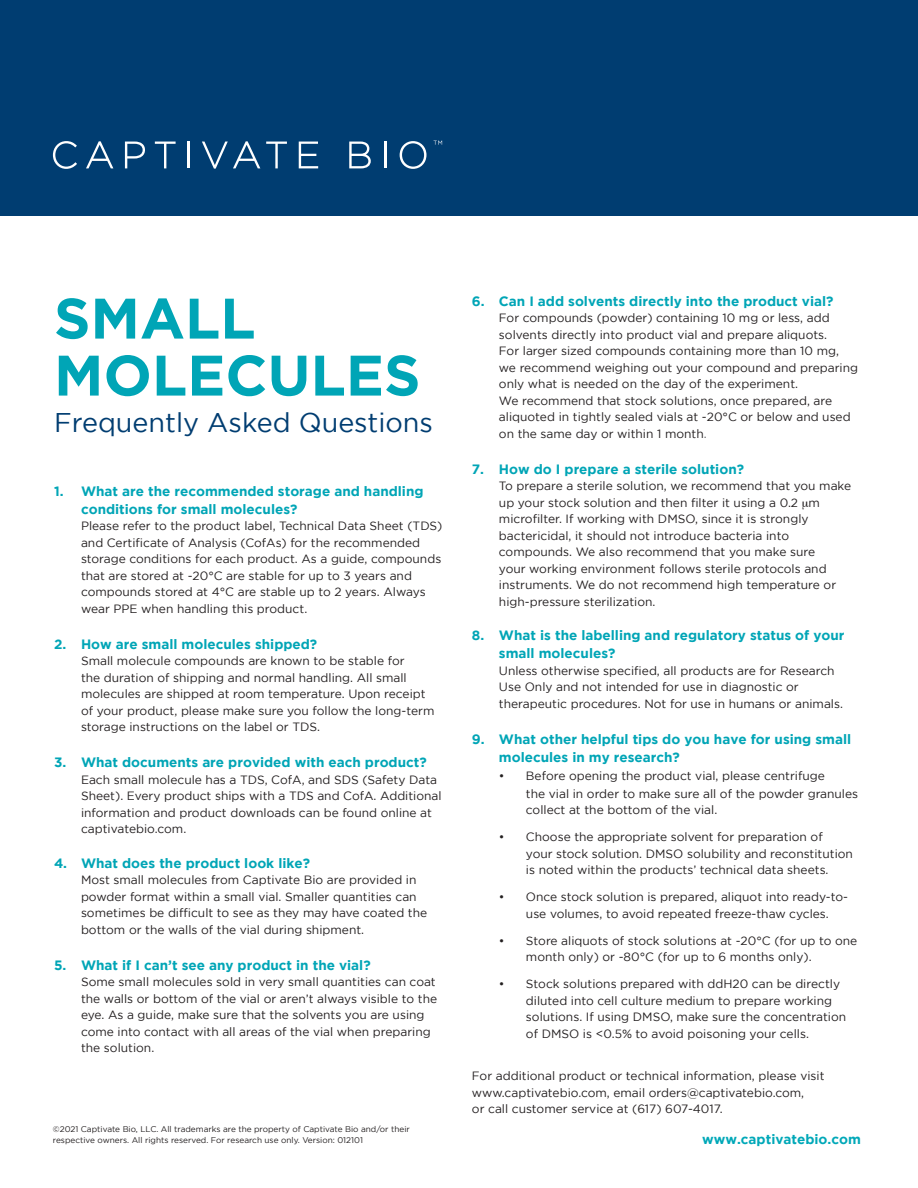
<style>
.page{position:relative;width:918px;height:1188px;background:#fff}
.page>*{position:absolute;margin:0;border:0;box-sizing:border-box;transform-origin:0 0}
.t1{font:700 57px "Gotham";color:#00a5b6}
.t2{font:27px "Gotham";color:#003d71}
.t3{font:700 13.5px/18px "Gotham";color:#00a5b6}
.t4{font:700 13.5px "Gotham";color:#00a8b8}
.t5{font:12px/16.5px "Gotham";color:#231f20}
.t6{font:8.25px/10.5px "Gotham";color:#231f20}
.s1{color:#636366}
</style>
<div class="page">
<div style="left:0;top:0;width:918px;height:216px;background:#003d71"></div>
<svg style="left:53px;top:141px;width:24px;height:28px"></svg>
<svg style="left:86px;top:141px;width:27px;height:27px"></svg>
<svg style="left:125px;top:142px;width:20px;height:26px"></svg>
<svg style="left:155px;top:142px;width:21px;height:26px"></svg>
<hr style="left:188px;top:142px;width:2px;height:26px;background:#fff">
<svg style="left:202px;top:141px;width:58px;height:28px"></svg>
<svg style="left:266px;top:142px;width:21px;height:26px"></svg>
<svg style="left:299px;top:142px;width:19px;height:26px"></svg>
<svg style="left:349px;top:142px;width:22px;height:26px"></svg>
<hr style="left:384px;top:142px;width:2px;height:26px;background:#fff">
<svg style="left:400px;top:141px;width:27px;height:28px"></svg>
<svg style="left:434px;top:141px;width:8px;height:4px"></svg>
<p class="t1" style="left:54px;top:285px;width:203px">SMALL</p>
<p class="t1" style="left:54px;top:342px;width:368px">MOLECULES</p>
<p class="t2" style="left:54px;top:407px;width:381px">Frequently Asked Questions</p>
<p class="t3" style="left:81px;top:482px;width:344px;text-indent:-27px">1. What are the recommended storage and handling conditions for small molecules?</p>
<p class="t5" style="left:81px;top:518px;width:363px">Please refer to the product label, Technical Data Sheet (TDS) and Certificate of Analysis (CofAs) for the recommended storage conditions for each product. As a guide, compounds that are stored at -20°C are stable for up to 3 years and compounds stored at 4°C are stable up to 2 years. Always wear PPE when handling this product.</p>
<p class="t3" style="left:54px;top:635px;width:265px">2. How are small molecules shipped?</p>
<p class="t5" style="left:81px;top:653px;width:355px">Small molecule compounds are known to be stable for<br>the duration of shipping and normal handling. All small molecules are shipped at room temperature. Upon receipt of your product, please make sure you follow the long-term storage instructions on the label or TDS.</p>
<p class="t3" style="left:54px;top:753px;width:374px">3. What documents are provided with each product?</p>
<p class="t5" style="left:81px;top:771px;width:362px">Each small molecule has a TDS, CofA, and SDS (Safety Data Sheet). Every product ships with a TDS and CofA. Additional information and product downloads can be found online at captivatebio.com.</p>
<p class="t3" style="left:54px;top:854px;width:258px">4. What does the product look like?</p>
<p class="t5" style="left:81px;top:872px;width:348px">Most small molecules from Captivate Bio are provided in powder format within a small vial. Smaller quantities can sometimes be difficult to see as they may have coated the bottom or the walls of the vial during shipment.</p>
<p class="t3" style="left:54px;top:956px;width:318px">5. What if I can’t see any product in the vial?</p>
<p class="t5" style="left:81px;top:974px;width:358px">Some small molecules sold in very small quantities can coat the walls or bottom of the vial or aren’t always visible to the eye. As a guide, make sure that the solvents you are using come into contact with all areas of the vial when preparing the solution.</p>
<p class="t6" style="left:53px;top:1124px;width:358px">©2021 Captivate Bio, LLC. All trademarks are the property of Captivate Bio and/or their respective owners. All rights reserved. For research use only. Version: 012101</p>
<p class="t3" style="left:472px;top:292px;width:363px">6. Can I add solvents directly into the product vial?</p>
<p class="t5" style="left:499px;top:310px;width:361px">For compounds (powder) containing 10 mg or less, add solvents directly into product vial and prepare aliquots.<br>For larger sized compounds containing more than 10 mg, we recommend weighing out your compound and preparing only what is needed on the day of the experiment.<br>We recommend that stock solutions, once prepared, are aliquoted in tightly sealed vials at -20°C or below and used on the same day or within 1 month<span class="s1">.</span></p>
<p class="t3" style="left:472px;top:460px;width:274px">7. How do I prepare a sterile solution?</p>
<p class="t5" style="left:499px;top:478px;width:354px">To prepare a sterile solution, we recommend that you make up your stock solution and then filter it using a 0.2 m microfilter. If working with DMSO, since it is strongly bactericidal, it should not introduce bacteria into compounds. We also recommend that you make sure<br>your working environment follows sterile protocols and instruments. We do not recommend high temperature or high-pressure sterilization.</p>
<p class="t3" style="left:499px;top:626px;width:347px;text-indent:-27px">8. What is the labelling and regulatory status of your small molecules?</p>
<p class="t5" style="left:499px;top:662px;width:346px">Unless otherwise specified, all products are for Research<br>Use Only and not intended for use in diagnostic or therapeutic procedures. Not for use in humans or animals.</p>
<p class="t3" style="left:499px;top:730px;width:354px;text-indent:-27px">9. What other helpful tips do you have for using small molecules in my research?</p>
<p class="t5" style="left:526px;top:766px;width:334px;line-height:18px;text-indent:-27px">• Before opening the product vial, please centrifuge<br>the vial in order to make sure all of the powder granules</p>
<p class="t5" style="left:526px;top:802px;width:193px">collect at the bottom of the vial.</p>
<p class="t5" style="left:526px;top:829px;width:329px;text-indent:-27px">• Choose the appropriate solvent for preparation of<br>your stock solution. DMSO solubility and reconstitution is noted within the products’ technical data sheets.</p>
<p class="t5" style="left:526px;top:889px;width:324px;text-indent:-27px">• Once stock solution is prepared, aliquot into ready-to&shy;use volumes, to avoid repeated freeze-thaw cycles.</p>
<p class="t5" style="left:526px;top:932px;width:333px;text-indent:-27px">• Store aliquots of stock solutions at -20°C (for up to one month only) or -80°C (for up to 6 months only).</p>
<p class="t5" style="left:526px;top:976px;width:322px;text-indent:-27px">• Stock solutions prepared with ddH20 can be directly diluted into cell culture medium to prepare working solutions. If using DMSO, make sure the concentration of DMSO is &lt;0.5% to avoid poisoning your cells.</p>
<p class="t5" style="left:472px;top:1067px;width:354px">For additional product or technical information, please visit www.captivatebio.com, email orders@captivatebio.com,<br>or call customer service at (617) 607-4017.</p>
<p class="t4" style="left:702px;top:1131px;width:160px">www.captivatebio.com</p>
</div>
